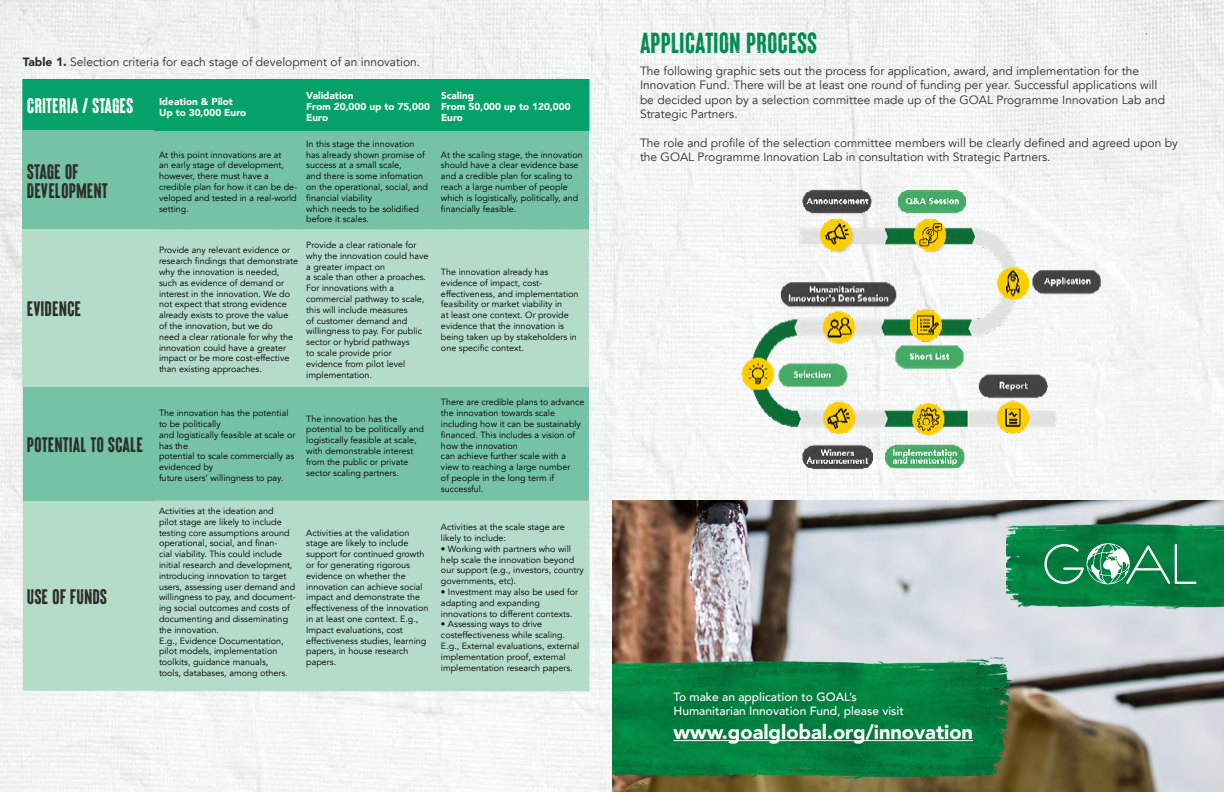
<style>
.page{position:relative;width:1224px;height:792px;background:#fff}
.page>*{position:absolute;margin:0;border:0;box-sizing:border-box;transform-origin:0 0}
.t1{font:29px "Brixton Wood PERSONAL USE ONLY Vector";color:#008b50}
.t2{font:21px/19px "Brixton Wood Vector";color:#2d2d2c}
.t3{font:21px "Brixton Wood Vector";color:#fff}
.t4{font:900 20px "Avenir";color:#fff}
.t5{font:12px/14.4px "Avenir";color:#2d2d2c}
.t6{font:500 12px/14.4px "Avenir";color:#fff}
.t7{font:900 10px/11px "Avenir";color:#fff}
.t8{font:9px/10.8px "Avenir";color:#000}
.s1{font-weight:900}
</style>
<div class="page">
<img style="left:0;top:0;width:1224px;height:792px">
<img style="left:612px;top:500px;width:612px;height:292px">
<img style="left:612px;top:658px;width:400px;height:123px">
<img style="left:1006px;top:522px;width:218px;height:88px">
<img style="left:732px;top:170px;width:374px;height:319px">
<div style="left:23px;top:80px;width:565px;height:50px;background:#04a269"></div>
<div style="left:23px;top:130px;width:132px;height:100px;background:#76c2a5"></div>
<div style="left:155px;top:131px;width:434px;height:99px;background:#76c2a5"></div>
<div style="left:23px;top:230px;width:132px;height:157px;background:#b5dbc9"></div>
<div style="left:155px;top:230px;width:434px;height:157px;background:#b5dbc9"></div>
<div style="left:23px;top:387px;width:566px;height:114px;background:#76c2a5"></div>
<div style="left:23px;top:501px;width:565px;height:190px;background:#b5dbc9"></div>
<hr style="left:22px;top:79px;width:133px;height:1px;background:#04a269">
<hr style="left:22px;top:80px;width:1px;height:50px;background:#04a269">
<hr style="left:155px;top:500px;width:147px;height:2px;background:#b5dbc9">
<hr style="left:302px;top:500px;width:135px;height:2px;background:#b5dbc9">
<hr style="left:437px;top:500px;width:153px;height:2px;background:#b5dbc9">
<hr style="left:588px;top:502px;width:2px;height:188px;background:#b5dbc9">
<hr style="left:155px;top:690px;width:147px;height:1px;background:#b5dbc9">
<hr style="left:302px;top:690px;width:135px;height:1px;background:#b5dbc9">
<hr style="left:437px;top:690px;width:153px;height:1px;background:#b5dbc9">
<hr style="left:155px;top:79px;width:147px;height:1px;background:#04a269">
<hr style="left:154px;top:80px;width:2px;height:50px;background:#04a269">
<hr style="left:302px;top:79px;width:135px;height:1px;background:#04a269">
<hr style="left:437px;top:79px;width:153px;height:1px;background:#04a269">
<hr style="left:588px;top:80px;width:2px;height:50px;background:#04a269">
<hr style="left:154px;top:130px;width:148px;height:1px;background:#04a269">
<hr style="left:302px;top:130px;width:135px;height:1px;background:#04a269">
<hr style="left:437px;top:130px;width:153px;height:1px;background:#04a269">
<svg style="left:1044px;top:543px;width:153px;height:41px;background:#3a9a69"></svg>
<hr style="left:673px;top:740px;width:300px;height:1px;background:#fff">
<h3 class="t5" style="left:23px;top:55px;width:399px"><span class="s1">Table 1.</span> Selection criteria for each stage of development of an innovation.</h3>
<h2 class="t3" style="left:27px;top:94px;width:208px">CRITERIA / STAGES <sup>Ideation</sup> <sup>&amp;</sup> <sup>Pilot</sup></h2>
<p class="t7" style="left:159px;top:106px;width:89px">Up to 30,000 Euro</p>
<p class="t7" style="left:306px;top:90px;width:125px">Validation<br>From 20,000 up to 75,000<br>Euro</p>
<p class="t7" style="left:441px;top:90px;width:131px">Scaling<br>From 50,000 up to 120,000<br>Euro</p>
<h2 class="t2" style="left:27px;top:162px;width:82px">STAGE OF<br>DEVELOPMENT</h2>
<h2 class="t2" style="left:27px;top:300px;width:56px">EVIDENCE</h2>
<h2 class="t2" style="left:27px;top:436px;width:118px">POTENTIAL TO SCALE</h2>
<h2 class="t2" style="left:27px;top:588px;width:82px">USE OF FUNDS</h2>
<p class="t8" style="left:159px;top:149px;width:140px">At this point innovations are at<br>an early stage of development, however, there must have a credible plan for how it can be de&shy;veloped and tested in a real-world setting.</p>
<p class="t8" style="left:306px;top:138px;width:123px">In this stage the innovation has already shown promise of success at a small scale,<br>and there is some infomation on the operational, social, and financial viability<br>which needs to be solidified before it scales.</p>
<p class="t8" style="left:441px;top:149px;width:143px">At the scaling stage, the innovation should have a clear evidence base and a credible plan for scaling to reach a large number of people which is logistically, politically, and financially feasible.</p>
<p class="t8" style="left:159px;top:245px;width:141px">Provide any relevant evidence or research findings that demonstrate why the innovation is needed, such as evidence of demand or interest in the innovation. We do not expect that strong evidence already exists to prove the value of the innovation, but we do<br>need a clear rationale for why the innovation could have a greater impact or be more cost-effective than existing approaches.</p>
<p class="t8" style="left:306px;top:240px;width:124px">Provide a clear rationale for why the innovation could have a greater impact on<br>a scale than other a proaches.<br>For innovations with a commercial pathway to scale, this will include measures<br>of customer demand and willingness to pay. For public sector or hybrid pathways<br>to scale provide prior evidence from pilot level implementation.</p>
<p class="t8" style="left:159px;top:408px;width:138px">The innovation has the potential to be politically<br>and logistically feasible at scale or has the<br>potential to scale commercially as evidenced by<br>future users’ willingness to pay.</p>
<p class="t8" style="left:306px;top:413px;width:119px">The innovation has the potential to be politically and logistically feasible at scale, with demonstrable interest from the public or private sector scaling partners.</p>
<p class="t8" style="left:441px;top:267px;width:139px">The innovation already has evidence of impact, cost&shy;effectiveness, and implementation feasibility or market viability in<br>at least one context. Or provide evidence that the innovation is being taken up by stakeholders in one specific context.</p>
<p class="t8" style="left:441px;top:397px;width:145px">There are credible plans to advance the innovation towards scale including how it can be sustainably financed. This includes a vision of how the innovation<br>can achieve further scale with a view to reaching a large number<br>of people in the long term if successful.</p>
<p class="t8" style="left:159px;top:506px;width:138px">Activities at the ideation and<br>pilot stage are likely to include testing core assumptions around operational, social, and finan-<br>cial viability. This could include initial research and development, introducing innovation to target users, assessing user demand and willingness to pay, and document&shy;ing social outcomes and costs of documenting and disseminating the innovation.<br>E.g., Evidence Documentation, pilot models, implementation toolkits, guidance manuals,<br>tools, databases, among others.</p>
<p class="t8" style="left:306px;top:527px;width:124px">Activities at the validation stage are likely to include support for continued growth or for generating rigorous evidence on whether the innovation can achieve social impact and demonstrate the effectiveness of the innovation in at least one context. E.g.,<br>Impact evaluations, cost effectiveness studies, learning papers, in house research papers.</p>
<p class="t8" style="left:441px;top:522px;width:125px">Activities at the scale stage are likely to include:</p>
<p class="t8" style="left:441px;top:543px;width:144px">• Working with partners who will help scale the innovation beyond our support (e.g., investors, country governments, etc).</p>
<p class="t8" style="left:441px;top:587px;width:139px">• Investment may also be used for adapting and expanding innovations to different contexts.</p>
<p class="t8" style="left:441px;top:619px;width:140px">• Assessing ways to drive costeffectiveness while scaling.<br>E.g., External evaluations, external implementation proof, external implementation research papers.</p>
<h1 class="t1" style="left:640px;top:32px;width:179px">APPLICATION PROCESS</h1>
<p class="t5" style="left:640px;top:64px;width:527px">The following graphic sets out the process for application, award, and implementation for the Innovation Fund. There will be at least one round of funding per year. Successful applications will be decided upon by a selection committee made up of the GOAL Programme Innovation Lab and Strategic Partners.</p>
<h3 class="t5" style="left:640px;top:136px;width:539px">The role and profile of the selection committee members will be clearly defined and agreed upon by the GOAL Programme Innovation Lab in consultation with Strategic Partners.</h3>
<h3 class="t6" style="left:673px;top:689px;width:232px">To make an application to GOAL’s<br>Humanitarian Innovation Fund, please visit</h3>
<h3 class="t4" style="left:673px;top:715px;width:301px">www.goalglobal.org/innovation</h3>
</div>
